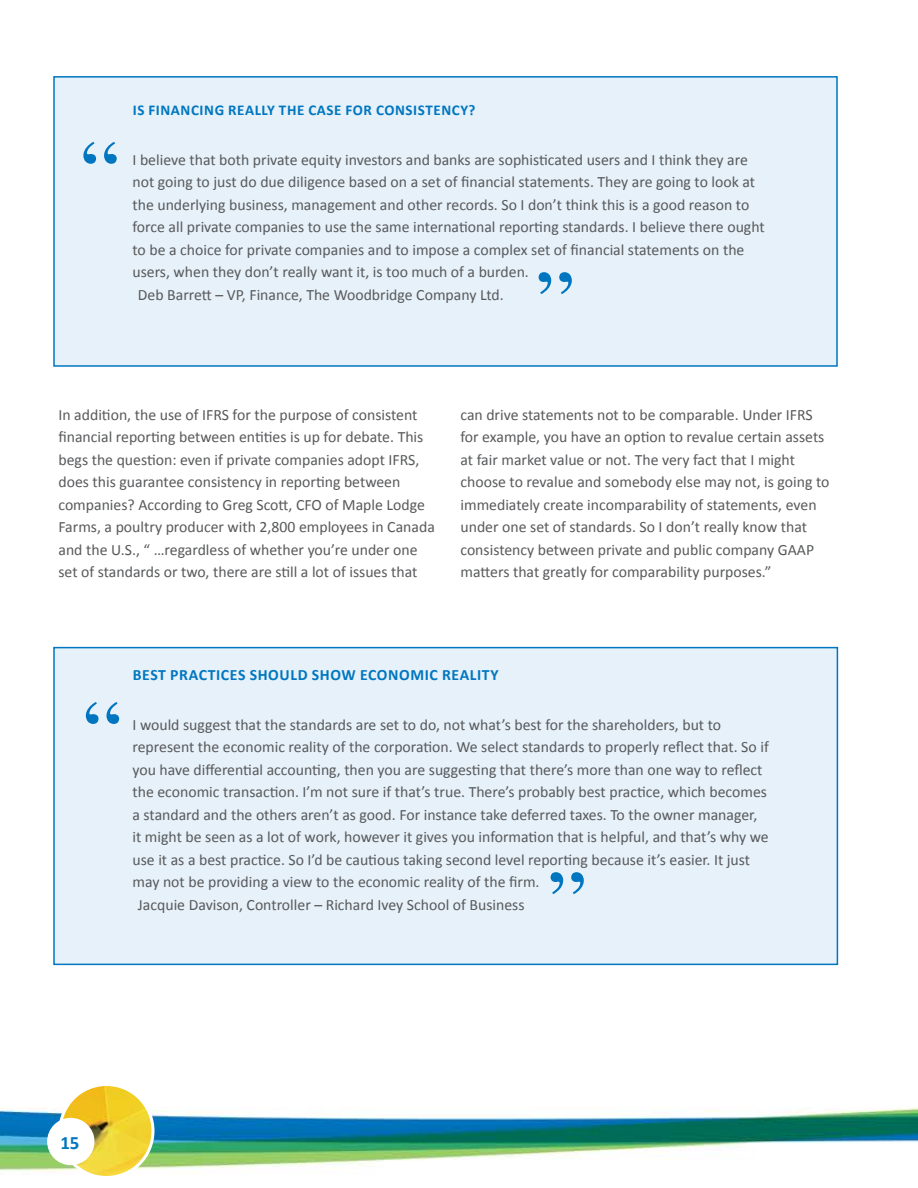
<style>
.page{position:relative;width:918px;height:1188px;background:#fff}
.page>*{position:absolute;margin:0;border:0;box-sizing:border-box;transform-origin:0 0}
.t1{font:90px "Times";color:#0076c0}
.t2{font:700 18.9px "Calibri";color:#0076c0}
.t3{font:15.75px/22.5px "Calibri";color:#58595b}
.t4{font:700 15.75px "Calibri";letter-spacing:.04em;color:#0076c0}
.t5{font:700 15px "Calibri";letter-spacing:.04em;color:#0076c0}
</style>
<div class="page">
<img style="left:0;top:1107px;width:918px;height:65px">
<img style="left:60px;top:1084px;width:93px;height:94px;border-radius:46px">
<div style="left:58px;top:1083px;width:96px;height:96px;border:3px solid #fff;border-radius:50%"></div>
<div style="left:47px;top:1118px;width:48px;height:47px;background:#fff;border-radius:50%"></div>
<div style="left:53px;top:647px;width:785px;height:318px;background:#e6f1f9;border:2px solid #0076c0"></div>
<div style="left:53px;top:76px;width:785px;height:291px;background:#e6f1f9;border:2px solid #0076c0"></div>
<h1 class="t1" style="left:81px;top:88px;width:41px">“</h1>
<p class="t5" style="left:133px;top:101px;width:156px">IS FI NANCI NG REALLY THE</p>
<p class="t5" style="left:308px;top:101px;width:9px">CASE</p>
<p class="t5" style="left:346px;top:101px;width:10px">FOR</p>
<p class="t5" style="left:376px;top:101px;width:38px">CONSISTE</p>
<p class="t5" style="left:441px;top:101px;width:36px">NCY?</p>
<p class="t3" style="left:132px;top:148px;width:617px">I believe that both private equity investors and banks are sophisticated users and I think they are</p>
<p class="t3" style="left:132px;top:170px;width:624px">not going to just do due diligence based on a set of financial statements. They are going to look at</p>
<p class="t3" style="left:132px;top:193px;width:618px">the underlying business, management and other records. So I don’t think this is a good reason to</p>
<p class="t3" style="left:132px;top:215px;width:634px">force all private companies to use the same international reporting standards. I believe there ought</p>
<p class="t3" style="left:132px;top:238px;width:613px">to be a choice for private companies and to impose a complex set of financial statements on the</p>
<p class="t3" style="left:132px;top:260px;width:398px">users, when they don’t really want it, is too much of a burden.</p>
<p class="t3" style="left:138px;top:283px;width:367px">Deb Barrett – VP, Finance, The Woodbridge Company Ltd.</p>
<h1 class="t1" style="left:536px;top:219px;width:41px">”</h1>
<p class="t3" style="left:58px;top:403px;width:378px">In addition, the use of IFRS for the purpose of consistent financial reporting between entities is up for debate. This begs the question: even if private companies adopt IFRS, does this guarantee consistency in reporting between companies? According to Greg Scott, CFO of Maple Lodge Farms, a poultry producer with 2,800 employees in Canada and the U.S., “ …regardless of whether you’re under one set of standards or two, there are still a lot of issues that</p>
<p class="t3" style="left:461px;top:403px;width:371px">can drive statements not to be comparable. Under IFRS for example, you have an option to revalue certain assets at fair market value or not. The very fact that I might choose to revalue and somebody else may not, is going to immediately create incomparability of statements, even under one set of standards. So I don’t really know that consistency between private and public company GAAP matters that greatly for comparability purposes.”</p>
<h1 class="t1" style="left:83px;top:648px;width:41px">“</h1>
<p class="t4" style="left:133px;top:665px;width:19px">BEST</p>
<p class="t4" style="left:170px;top:665px;width:10px">PRACTICES</p>
<p class="t4" style="left:250px;top:665px;width:11px">SHO</p>
<p class="t4" style="left:280px;top:665px;width:43px">ULD SHO</p>
<p class="t4" style="left:342px;top:665px;width:69px">W ECONOMIC</p>
<p class="t4" style="left:442px;top:665px;width:58px">REALITY</p>
<p class="t3" style="left:133px;top:712px;width:590px">I would suggest that the standards are set to do, not what’s best for the shareholders, but to</p>
<p class="t3" style="left:133px;top:735px;width:638px">represent the economic reality of the corporation. We select standards to properly reflect that. So if</p>
<p class="t3" style="left:133px;top:757px;width:632px">you have differential accounting, then you are suggesting that there’s more than one way to reflect</p>
<p class="t3" style="left:133px;top:780px;width:636px">the economic transaction. I’m not sure if that’s true. There’s probably best practice, which becomes</p>
<p class="t3" style="left:133px;top:802px;width:626px">a standard and the others aren’t as good. For instance take deferred taxes. To the owner manager,</p>
<p class="t3" style="left:133px;top:825px;width:638px">it might be seen as a lot of work, however it gives you information that is helpful, and that’s why we</p>
<p class="t3" style="left:133px;top:847px;width:619px">use it as a best practice. So I’d be cautious taking second level reporting because it’s easier. It just</p>
<p class="t3" style="left:133px;top:870px;width:409px">may not be providing a view to the economic reality of the firm.</p>
<p class="t3" style="left:138px;top:892px;width:388px">Jacquie Davison, Controller – Richard Ivey School of Business</p>
<h1 class="t1" style="left:547px;top:819px;width:41px">”</h1>
<p class="t2" style="left:60px;top:1131px;width:21px">15</p>
</div>
